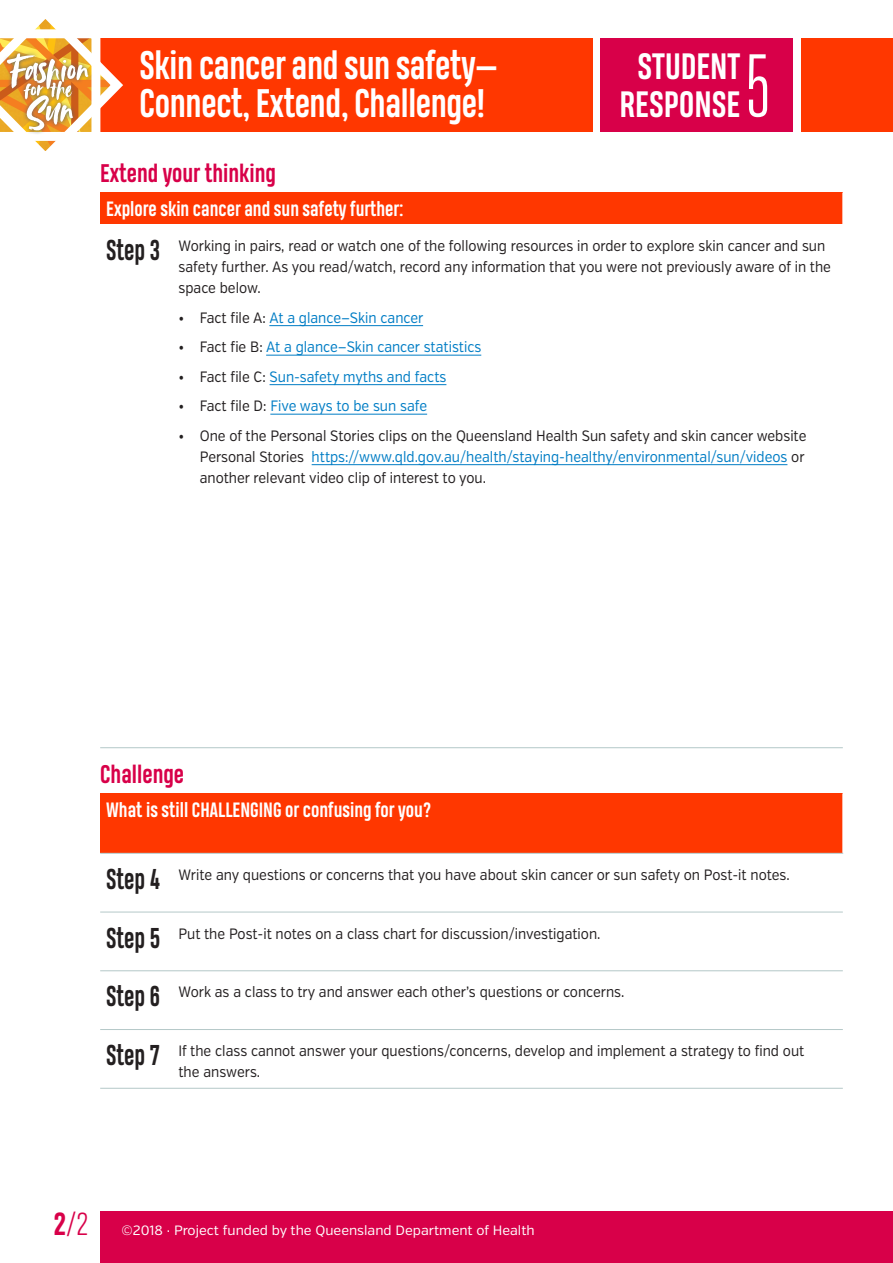
<style>
.page{position:relative;width:893px;height:1263px;background:#fff}
.page>*{position:absolute;margin:0;border:0;box-sizing:border-box;transform-origin:0 0}
.t1{font:300 84px "Heading Pro Ultracompressed";color:#fff}
.sheet_cont_title{font:700 37.5px/37.5px "Heading Pro";letter-spacing:-.01em;color:#fff;scale:.96 1}
.t2{font:700 34.5px/37.5px "Heading Pro";color:#fff;text-align:center}
.t3{font:300 30px "Heading Pro";color:#d80049}
.sub_1{font:700 24px "Heading Pro";color:#d80049}
.table_header{font:700 19.5px "Heading Pro";color:#fff}
.table_bullet_STEP{font:15px/21px "Verb";color:#231f20;scale:.9 1}
.table_bullet_bullet{font:15px/21px "Verb";color:#231f20;scale:.9 1}
.table_bullet_bullet-2{font:15px "Verb";color:#007dc5;scale:.9 1}
.t4{font:13.5px "Verb";color:#fff}
.s1{font-family:"Heading Pro";font-weight:700;font-size:27px}
.s2{color:#231f20}
.s3{color:#007dc5}
.s4{font-weight:700}
</style>
<div class="page">
<div style="left:100px;top:39px;width:492px;height:93px;background:#ff3700"></div>
<div style="left:601px;top:38px;width:192px;height:94px;background:#d80049"></div>
<div style="left:801px;top:38px;width:92px;height:94px;background:#ff3700"></div>
<div style="left:100px;top:192px;width:743px;height:32px;background:#ff3700"></div>
<hr style="left:842px;top:192px;width:1px;height:32px;background:#fff">
<hr style="left:100px;top:747px;width:743px;height:1px;background:#b4c8c8">
<hr style="left:269px;top:325px;width:154px;height:1px;background:#007dc5">
<hr style="left:266px;top:355px;width:215px;height:1px;background:#007dc5">
<hr style="left:270px;top:384px;width:176px;height:1px;background:#007dc5">
<hr style="left:270px;top:414px;width:157px;height:1px;background:#007dc5">
<hr style="left:312px;top:464px;width:475px;height:1px;background:#007dc5">
<div style="left:100px;top:793px;width:743px;height:60px;background:#ff3700"></div>
<hr style="left:842px;top:793px;width:1px;height:60px;background:#fff">
<hr style="left:100px;top:853px;width:743px;height:1px;background:#b4c8c8">
<hr style="left:100px;top:1088px;width:743px;height:1px;background:#b4c8c8">
<hr style="left:100px;top:912px;width:743px;height:1px;background:#b4c8c8">
<hr style="left:100px;top:970px;width:743px;height:1px;background:#b4c8c8">
<hr style="left:100px;top:1029px;width:743px;height:1px;background:#b4c8c8">
<svg style="left:0;top:19px;width:125px;height:132px"></svg>
<div style="left:100px;top:1211px;width:793px;height:52px;background:#d80049"></div>
<p class="sheet_cont_title" style="left:139px;top:48px;width:375px">Skin cancer and sun safety—<br>Connect, Extend, Challenge!</p>
<p class="t2" style="left:619px;top:49px;width:123px">STUDENT<br>RESPONSE</p>
<p class="t1" style="left:745px;top:39px;width:27px">5</p>
<p class="sub_1" style="left:100px;top:159px;width:177px">Extend your thinking</p>
<p class="table_header" style="left:106px;top:197px;width:298px">Explore skin cancer and sun safety further:</p>
<p class="table_bullet_STEP" style="left:178px;top:236px;width:726px;text-indent:-72px"><span class="s1">Step 3</span> Working in pairs, read or watch one of the following resources in order to explore skin cancer and sun safety further. As you read/watch, record any information that you were not previously aware of in the space below.</p>
<p class="table_bullet_bullet-2" style="left:178px;top:308px;width:274px"><span class="s2">• Fact file A:</span> At a glance—Skin cancer</p>
<p class="table_bullet_bullet-2" style="left:178px;top:338px;width:338px"><span class="s2">• Fact fie B:</span> At a glance—Skin cancer statistics</p>
<p class="table_bullet_bullet-2" style="left:178px;top:367px;width:299px"><span class="s2">• Fact file C:</span> Sun-safety myths and facts</p>
<p class="table_bullet_bullet-2" style="left:178px;top:397px;width:278px"><span class="s2">• Fact file D:</span> Five ways to be sun safe</p>
<p class="table_bullet_bullet" style="left:200px;top:425px;width:676px;text-indent:-21px">• One of the Personal Stories clips on the Queensland Health Sun safety and skin cancer website<br>Personal Stories <span class="s3">https://www.qld.gov.au/health/staying-healthy/environmental/sun/videos</span> or another relevant video clip of interest to you.</p>
<p class="sub_1" style="left:100px;top:760px;width:85px">Challenge</p>
<p class="table_header" style="left:106px;top:798px;width:326px">What is still CHALLENGING or confusing for you?</p>
<p class="table_bullet_STEP" style="left:106px;top:864px;width:761px"><span class="s1">Step 4</span> Write any questions or concerns that you have about skin cancer or sun safety on Post-it notes.</p>
<p class="table_bullet_STEP" style="left:106px;top:923px;width:551px"><span class="s1">Step 5</span> Put the Post-it notes on a class chart for discussion/investigation.</p>
<p class="table_bullet_STEP" style="left:106px;top:982px;width:577px"><span class="s1">Step 6</span> Work as a class to try and answer each other’s questions or concerns.</p>
<p class="table_bullet_STEP" style="left:178px;top:1041px;width:697px;text-indent:-72px"><span class="s1">Step 7</span> If the class cannot answer your questions/concerns, develop and implement a strategy to find out the answers.</p>
<p class="t3" style="left:53px;top:1207px;width:36px"><span class="s4">2</span>/2</p>
<p class="t4" style="left:122px;top:1222px;width:415px">©2018 · Project funded by the Queensland Department of Health</p>
</div>
